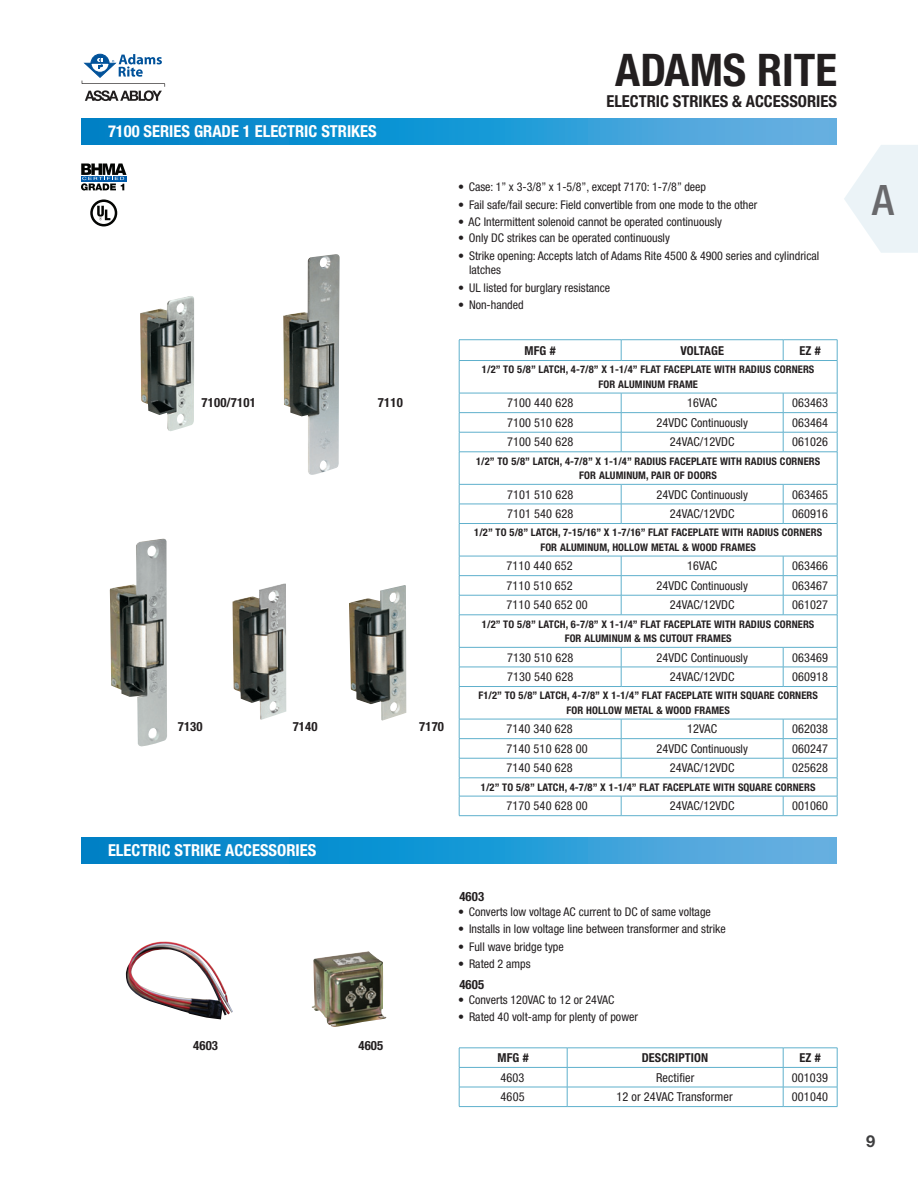
<style>
.page{position:relative;width:918px;height:1188px;background:#fff}
.page>*{position:absolute;margin:0;border:0;box-sizing:border-box;transform-origin:0 0}
.t1{font:700 condensed 45px "Helvetica Neue LT Std";color:#231f20}
.t2{font:500 condensed 42px "Helvetica Neue LT Std";color:#69696c}
.t3{font:700 condensed 16.5px "Helvetica Neue LT Std";color:#fff}
.t4{font:700 condensed 16.5px "Helvetica Neue LT Std";color:#231f20}
.t5{font:700 16.5px "Helvetica Neue LT Std";color:#3e3e3f}
.t6{font:700 condensed 12.75px "Helvetica Neue LT Std";letter-spacing:.01em;color:#231f20}
.t7{font:condensed 12.3px "Helvetica Neue LT Std";letter-spacing:.01em;color:#231f20}
.t8{font:700 condensed 12.3px "Helvetica Neue LT Std";letter-spacing:.01em;color:#231f20}
.t9{font:condensed 12px/14.4px "Helvetica Neue LT Std";color:#231f20}
.t10{font:700 condensed 10.5px/14.2px "Helvetica Neue LT Std";letter-spacing:.01em;color:#231f20;text-align:center}
.s1{font-size:12.3px}
</style>
<div class="page">
<svg style="left:82px;top:54px;width:83px;height:47px"></svg>
<svg style="left:81px;top:119px;width:756px;height:16px;background:#2598d4"></svg>
<hr style="left:459px;top:1067px;width:108px;height:1px;background:#5fb0cc">
<hr style="left:567px;top:1067px;width:216px;height:1px;background:#5fb0cc">
<hr style="left:783px;top:1067px;width:54px;height:1px;background:#5fb0cc">
<hr style="left:459px;top:1087px;width:108px;height:1px;background:#5fb0cc">
<svg style="left:459px;top:1053px;width:1px;height:53px"></svg>
<hr style="left:567px;top:1087px;width:216px;height:1px;background:#5fb0cc">
<svg style="left:567px;top:1053px;width:1px;height:53px"></svg>
<hr style="left:783px;top:1087px;width:54px;height:1px;background:#5fb0cc">
<svg style="left:783px;top:1053px;width:1px;height:53px"></svg>
<svg style="left:837px;top:1053px;width:1px;height:53px"></svg>
<hr style="left:459px;top:1106px;width:108px;height:1px;background:#5fb0cc">
<hr style="left:567px;top:1106px;width:216px;height:1px;background:#5fb0cc">
<hr style="left:783px;top:1106px;width:54px;height:1px;background:#5fb0cc">
<img style="left:81px;top:135px;width:837px;height:918px">
<h3 class="t3" style="left:108px;top:121px;width:45px">7100 SERIES</h3>
<h3 class="t3" style="left:194px;top:121px;width:137px">GRADE 1 ELECTRIC STRIKES</h3>
<h1 class="t1" style="left:615px;top:43px;width:223px">ADAMS RITE</h1>
<h3 class="t4" style="left:606px;top:91px;width:232px">ELECTRIC STRIKES &amp; ACCESSORIES</h3>
<p class="t6" style="left:202px;top:395px;width:56px">7100/7101</p>
<p class="t6" style="left:378px;top:395px;width:26px">7110</p>
<p class="t6" style="left:178px;top:719px;width:26px">7130</p>
<p class="t6" style="left:293px;top:719px;width:26px">7140</p>
<p class="t6" style="left:419px;top:719px;width:26px">7170</p>
<h3 class="t3" style="left:108px;top:840px;width:210px">ELECTRIC STRIKE ACCESSORIES</h3>
<p class="t6" style="left:193px;top:1037px;width:26px">4603</p>
<p class="t6" style="left:358px;top:1037px;width:26px">4605</p>
<p class="t9" style="left:458px;top:180px;width:249px">• Case: 1” x 3-3/8” x 1-5/8”, except 7170: 1-7/8” deep</p>
<p class="t9" style="left:458px;top:197px;width:301px">• Fail safe/fail secure: Field convertible from one mode to the other</p>
<p class="t9" style="left:458px;top:214px;width:265px">• AC Intermittent solenoid cannot be operated continuously</p>
<p class="t9" style="left:458px;top:231px;width:213px">• Only DC strikes can be operated continuously</p>
<p class="t9" style="left:469px;top:248px;width:352px;text-indent:-11px">• Strike opening: Accepts latch of Adams Rite 4500 &amp; 4900 series and cylindrical latches</p>
<p class="t9" style="left:458px;top:280px;width:153px">• UL listed for burglary resistance</p>
<p class="t9" style="left:458px;top:297px;width:67px">• Non-handed</p>
<p class="t8" style="left:525px;top:343px;width:33px">MFG #</p>
<p class="t8" style="left:680px;top:343px;width:45px">VOLTAGE</p>
<p class="t8" style="left:800px;top:343px;width:23px">EZ #</p>
<p class="t10" style="left:482px;top:362px;width:334px">1/2” TO 5/8” LATCH, 4-7/8” X 1-1/4” FLAT FACEPLATE WITH RADIUS CORNERS<br>FOR ALUMINUM FRAME</p>
<p class="t7" style="left:507px;top:396px;width:68px">7100 440 628</p>
<p class="t7" style="left:687px;top:396px;width:32px">16VAC</p>
<p class="t7" style="left:792px;top:396px;width:38px">063463</p>
<p class="t7" style="left:507px;top:415px;width:68px">7100 510 628</p>
<p class="t9" style="left:656px;top:415px;width:93px"><span class="s1">24VDC C</span>ontinuously</p>
<p class="t7" style="left:792px;top:415px;width:38px">063464</p>
<p class="t7" style="left:507px;top:435px;width:68px">7100 540 628</p>
<p class="t7" style="left:670px;top:435px;width:66px">24VAC/12VDC</p>
<p class="t7" style="left:792px;top:435px;width:38px">061026</p>
<p class="t10" style="left:476px;top:454px;width:346px">1/2” TO 5/8” LATCH, 4-7/8” X 1-1/4” RADIUS FACEPLATE WITH RADIUS CORNERS<br>FOR ALUMINUM, PAIR OF DOORS</p>
<p class="t7" style="left:507px;top:487px;width:68px">7101 510 628</p>
<p class="t9" style="left:656px;top:487px;width:93px"><span class="s1">24VDC C</span>ontinuously</p>
<p class="t7" style="left:792px;top:487px;width:38px">063465</p>
<p class="t7" style="left:507px;top:507px;width:68px">7101 540 628</p>
<p class="t7" style="left:670px;top:507px;width:66px">24VAC/12VDC</p>
<p class="t7" style="left:792px;top:507px;width:38px">060916</p>
<p class="t10" style="left:474px;top:525px;width:349px">1/2” TO 5/8” LATCH, 7-15/16” X 1-7/16” FLAT FACEPLATE WITH RADIUS CORNERS<br>FOR ALUMINUM, HOLLOW METAL &amp; WOOD FRAMES</p>
<p class="t7" style="left:506px;top:559px;width:68px">7110 440 652</p>
<p class="t7" style="left:687px;top:559px;width:32px">16VAC</p>
<p class="t7" style="left:792px;top:559px;width:38px">063466</p>
<p class="t7" style="left:506px;top:578px;width:68px">7110 510 652</p>
<p class="t9" style="left:656px;top:578px;width:93px"><span class="s1">24VDC C</span>ontinuously</p>
<p class="t7" style="left:792px;top:578px;width:38px">063467</p>
<p class="t7" style="left:506px;top:598px;width:83px">7110 540 652 00</p>
<p class="t7" style="left:670px;top:598px;width:66px">24VAC/12VDC</p>
<p class="t7" style="left:792px;top:598px;width:38px">061027</p>
<p class="t10" style="left:482px;top:617px;width:334px">1/2” TO 5/8” LATCH, 6-7/8” X 1-1/4” FLAT FACEPLATE WITH RADIUS CORNERS<br>FOR ALUMINUM &amp; MS CUTOUT FRAMES</p>
<p class="t7" style="left:507px;top:650px;width:68px">7130 510 628</p>
<p class="t9" style="left:656px;top:650px;width:93px"><span class="s1">24VDC C</span>ontinuously</p>
<p class="t7" style="left:792px;top:650px;width:38px">063469</p>
<p class="t7" style="left:507px;top:670px;width:68px">7130 540 628</p>
<p class="t7" style="left:670px;top:670px;width:66px">24VAC/12VDC</p>
<p class="t7" style="left:792px;top:670px;width:38px">060918</p>
<p class="t10" style="left:478px;top:688px;width:341px">F1/2” TO 5/8” LATCH, 4-7/8” X 1-1/4” FLAT FACEPLATE WITH SQUARE CORNERS<br>FOR HOLLOW METAL &amp; WOOD FRAMES</p>
<p class="t7" style="left:506px;top:722px;width:68px">7140 340 628</p>
<p class="t7" style="left:687px;top:722px;width:32px">12VAC</p>
<p class="t7" style="left:792px;top:722px;width:38px">062038</p>
<p class="t7" style="left:506px;top:741px;width:83px">7140 510 628 00</p>
<p class="t9" style="left:656px;top:741px;width:93px"><span class="s1">24VDC C</span>ontinuously</p>
<p class="t7" style="left:792px;top:741px;width:38px">060247</p>
<p class="t7" style="left:506px;top:761px;width:68px">7140 540 628</p>
<p class="t7" style="left:670px;top:761px;width:66px">24VAC/12VDC</p>
<p class="t7" style="left:792px;top:761px;width:38px">025628</p>
<p class="t10" style="left:481px;top:780px;width:336px">1/2” TO 5/8” LATCH, 4-7/8” X 1-1/4” FLAT FACEPLATE WITH SQUARE CORNERS</p>
<p class="t7" style="left:506px;top:799px;width:83px">7170 540 628 00</p>
<p class="t7" style="left:670px;top:799px;width:66px">24VAC/12VDC</p>
<p class="t7" style="left:792px;top:799px;width:38px">001060</p>
<p class="t6" style="left:459px;top:889px;width:26px">4603</p>
<p class="t9" style="left:458px;top:905px;width:254px">• Converts low voltage AC current to DC of same voltage</p>
<p class="t9" style="left:458px;top:922px;width:269px">• Installs in low voltage line between transformer and strike</p>
<p class="t9" style="left:458px;top:939px;width:107px">• Full wave bridge type</p>
<p class="t9" style="left:458px;top:957px;width:74px">• Rated 2 amps</p>
<p class="t6" style="left:459px;top:976px;width:26px">4605</p>
<p class="t9" style="left:458px;top:992px;width:158px">• Converts 120VAC to 12 or 24VAC</p>
<p class="t9" style="left:458px;top:1009px;width:181px">• Rated 40 volt-amp for plenty of power</p>
<p class="t8" style="left:497px;top:1050px;width:33px">MFG #</p>
<p class="t8" style="left:642px;top:1050px;width:68px">DESCRIPTION</p>
<p class="t8" style="left:799px;top:1050px;width:23px">EZ #</p>
<p class="t7" style="left:501px;top:1070px;width:25px">4603</p>
<p class="t7" style="left:656px;top:1070px;width:40px">Rectifier</p>
<p class="t7" style="left:792px;top:1070px;width:38px">001039</p>
<p class="t7" style="left:501px;top:1090px;width:25px">4605</p>
<p class="t7" style="left:616px;top:1090px;width:118px">12 or 24VAC Transformer</p>
<p class="t7" style="left:792px;top:1090px;width:38px">001040</p>
<h2 class="t2" style="left:872px;top:175px;width:23px">A</h2>
<h3 class="t5" style="left:866px;top:1130px;width:11px">9</h3>
</div>
